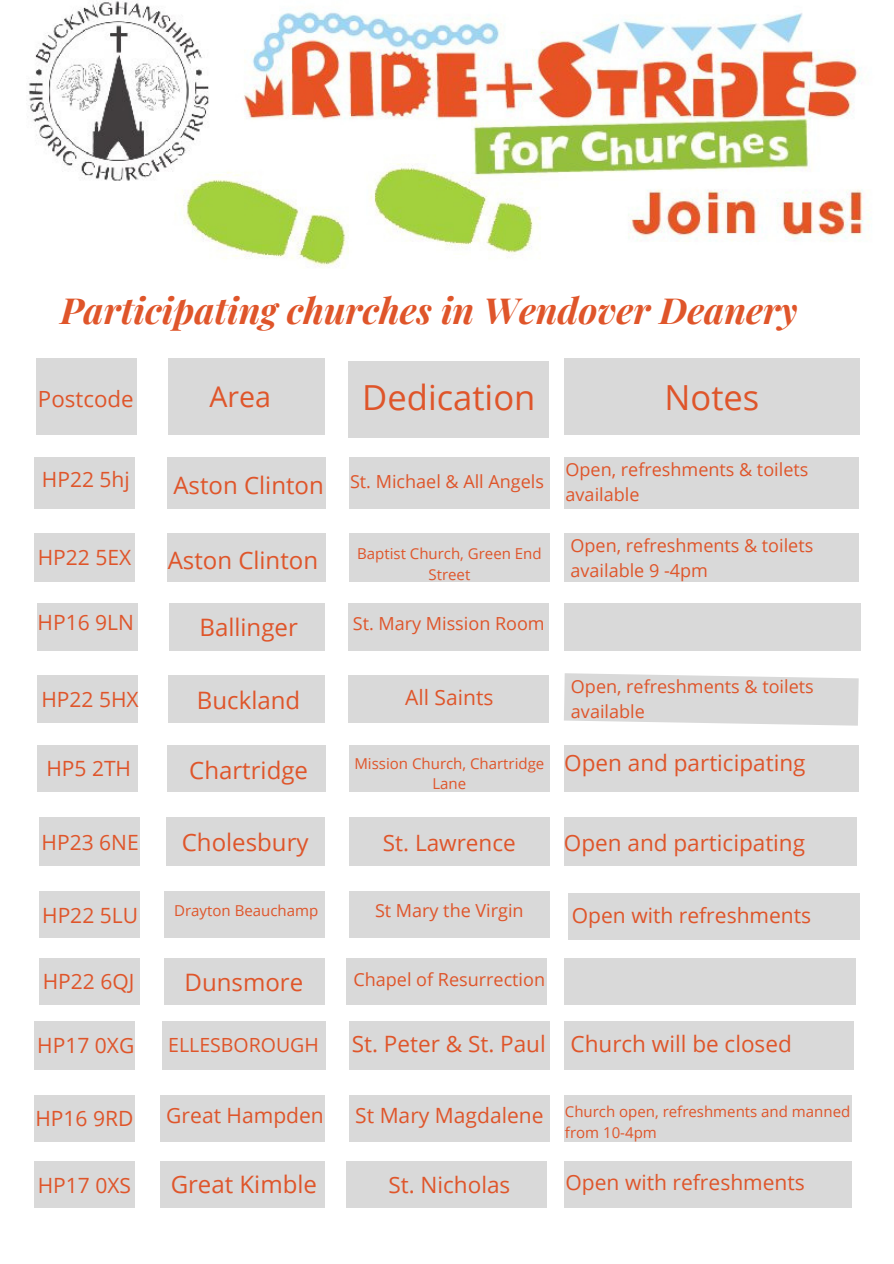
<style>
.page{position:relative;width:894px;height:1264px;background:#fff}
.page>*{position:absolute;margin:0;border:0;box-sizing:border-box;transform-origin:0 0}
.t1{font:italic 700 36px "Playfair Display";color:#df552a}
.t2{font:34.5px "Open Sans";color:#df552a}
.t3{font:28.5px "Open Sans";color:#df552a}
.t4{font:24px "Open Sans";color:#df552a}
.t5{font:22.5px "Open Sans";color:#df552a}
.t6{font:22.35px "Open Sans";color:#df552a}
.t7{font:21px "Open Sans";color:#df552a}
.t8{font:19.5px "Open Sans";color:#df552a}
.t9{font:18px/24.8px "Open Sans";color:#df552a}
.t10{font:15px/20.2px "Open Sans";color:#df552a;text-align:center}
</style>
<div class="page">
<img style="left:28px;top:1px;width:842px;height:266px">
<div style="left:36px;top:358px;width:100px;height:77px;background:#d9d9d9"></div>
<div style="left:168px;top:358px;width:157px;height:77px;background:#d9d9d9"></div>
<div style="left:348px;top:361px;width:200px;height:77px;background:#d9d9d9"></div>
<div style="left:564px;top:358px;width:295px;height:77px;background:#d9d9d9"></div>
<div style="left:35px;top:1021px;width:100px;height:48px;background:#d9d9d9"></div>
<div style="left:162px;top:1021px;width:163px;height:48px;background:#d9d9d9"></div>
<div style="left:349px;top:1021px;width:200px;height:48px;background:#d9d9d9"></div>
<div style="left:564px;top:1021px;width:289px;height:48px;background:#d9d9d9"></div>
<div style="left:35px;top:1095px;width:100px;height:46px;background:#d9d9d9"></div>
<div style="left:160px;top:1095px;width:165px;height:46px;background:#d9d9d9"></div>
<div style="left:349px;top:1095px;width:200px;height:46px;background:#d9d9d9"></div>
<div style="left:564px;top:1095px;width:287px;height:46px;background:#d9d9d9"></div>
<div style="left:35px;top:1161px;width:100px;height:46px;background:#d9d9d9"></div>
<div style="left:160px;top:1161px;width:165px;height:46px;background:#d9d9d9"></div>
<div style="left:346px;top:1161px;width:201px;height:46px;background:#d9d9d9"></div>
<div style="left:564px;top:1161px;width:287px;height:46px;background:#d9d9d9"></div>
<div style="left:35px;top:457px;width:100px;height:52px;background:#d9d9d9"></div>
<div style="left:167px;top:457px;width:159px;height:52px;background:#d9d9d9"></div>
<div style="left:349px;top:457px;width:200px;height:52px;background:#d9d9d9"></div>
<div style="left:564px;top:457px;width:294px;height:52px;background:#d9d9d9"></div>
<div style="left:35px;top:533px;width:100px;height:48px;background:#d9d9d9"></div>
<div style="left:167px;top:533px;width:159px;height:48px;background:#d9d9d9"></div>
<div style="left:349px;top:533px;width:200px;height:48px;background:#d9d9d9"></div>
<div style="left:564px;top:533px;width:294px;height:48px;background:#d9d9d9"></div>
<div style="left:37px;top:603px;width:101px;height:47px;background:#d9d9d9"></div>
<div style="left:170px;top:603px;width:155px;height:47px;background:#d9d9d9"></div>
<div style="left:348px;top:603px;width:200px;height:47px;background:#d9d9d9"></div>
<div style="left:564px;top:603px;width:296px;height:47px;background:#d9d9d9"></div>
<div style="left:37px;top:675px;width:101px;height:48px;background:#d9d9d9"></div>
<div style="left:168px;top:675px;width:157px;height:48px;background:#d9d9d9"></div>
<div style="left:348px;top:675px;width:200px;height:48px;background:#d9d9d9"></div>
<svg style="left:564px;top:673px;width:294px;height:52px;background:#dcdcdc"></svg>
<div style="left:37px;top:745px;width:101px;height:46px;background:#d9d9d9"></div>
<div style="left:167px;top:745px;width:159px;height:46px;background:#d9d9d9"></div>
<div style="left:349px;top:745px;width:200px;height:46px;background:#d9d9d9"></div>
<div style="left:564px;top:745px;width:294px;height:46px;background:#d9d9d9"></div>
<div style="left:39px;top:817px;width:100px;height:48px;background:#d9d9d9"></div>
<div style="left:166px;top:817px;width:159px;height:48px;background:#d9d9d9"></div>
<div style="left:349px;top:817px;width:200px;height:48px;background:#d9d9d9"></div>
<div style="left:564px;top:817px;width:293px;height:48px;background:#d9d9d9"></div>
<div style="left:39px;top:891px;width:100px;height:46px;background:#d9d9d9"></div>
<div style="left:165px;top:891px;width:160px;height:46px;background:#d9d9d9"></div>
<div style="left:349px;top:891px;width:200px;height:46px;background:#d9d9d9"></div>
<div style="left:568px;top:893px;width:292px;height:46px;background:#d9d9d9"></div>
<div style="left:39px;top:958px;width:100px;height:46px;background:#d9d9d9"></div>
<div style="left:165px;top:958px;width:160px;height:46px;background:#d9d9d9"></div>
<div style="left:346px;top:958px;width:201px;height:46px;background:#d9d9d9"></div>
<div style="left:564px;top:958px;width:291px;height:46px;background:#d9d9d9"></div>
<p class="t1" style="left:60px;top:285px;width:738px">Participating churches in Wendover Deanery</p>
<p class="t6" style="left:38px;top:383px;width:97px">Postcode</p>
<p class="t3" style="left:209px;top:376px;width:63px">Area</p>
<p class="t2" style="left:362px;top:373px;width:174px">Dedication</p>
<p class="t2" style="left:664px;top:373px;width:96px">Notes</p>
<p class="t7" style="left:42px;top:465px;width:89px">HP22 5hj</p>
<p class="t4" style="left:173px;top:468px;width:152px">Aston Clinton</p>
<p class="t9" style="left:350px;top:469px;width:195px">St. Michael &amp; All Angels</p>
<p class="t7" style="left:38px;top:543px;width:95px">HP22 5EX</p>
<p class="t4" style="left:168px;top:543px;width:152px">Aston Clinton</p>
<p class="t10" style="left:357px;top:543px;width:186px">Baptist Church, Green End<br>Street</p>
<p class="t7" style="left:38px;top:608px;width:98px">HP16 9LN</p>
<p class="t9" style="left:353px;top:611px;width:193px">St. Mary Mission Room</p>
<p class="t4" style="left:199px;top:610px;width:100px">Ballinger</p>
<p class="t7" style="left:41px;top:685px;width:99px">HP22 5HX</p>
<p class="t4" style="left:197px;top:683px;width:105px">Buckland</p>
<p class="t7" style="left:405px;top:683px;width:90px">All Saints</p>
<p class="t7" style="left:46px;top:753px;width:86px">HP5 2TH</p>
<p class="t4" style="left:189px;top:753px;width:120px">Chartridge</p>
<p class="t10" style="left:354px;top:753px;width:191px">Mission Church, Chartridge<br>Lane</p>
<p class="t7" style="left:41px;top:827px;width:99px">HP23 6NE</p>
<p class="t4" style="left:182px;top:825px;width:128px">Cholesbury</p>
<p class="t5" style="left:383px;top:826px;width:134px">St. Lawrence</p>
<p class="t7" style="left:42px;top:900px;width:97px">HP22 5LU</p>
<p class="t10" style="left:174px;top:900px;width:145px">Drayton Beauchamp</p>
<p class="t9" style="left:375px;top:898px;width:150px">St Mary the Virgin</p>
<p class="t7" style="left:43px;top:966px;width:93px">HP22 6QJ</p>
<p class="t4" style="left:184px;top:965px;width:120px">Dunsmore</p>
<p class="t9" style="left:353px;top:966px;width:193px">Chapel of Resurrection</p>
<p class="t7" style="left:37px;top:1030px;width:99px">HP17 0XG</p>
<p class="t8" style="left:168px;top:1031px;width:152px">ELLESBOROUGH</p>
<p class="t5" style="left:351px;top:1028px;width:195px">St. Peter &amp; St. Paul</p>
<p class="t7" style="left:35px;top:1103px;width:99px">HP16 9RD</p>
<p class="t7" style="left:166px;top:1100px;width:159px">Great Hampden</p>
<p class="t7" style="left:355px;top:1100px;width:190px">St Mary Magdalene</p>
<p class="t7" style="left:38px;top:1170px;width:95px">HP17 0XS</p>
<p class="t4" style="left:171px;top:1167px;width:148px">Great Kimble</p>
<p class="t5" style="left:388px;top:1168px;width:123px">St. Nicholas</p>
<p class="t9" style="left:565px;top:456px;width:244px">Open, refreshments &amp; toilets available</p>
<p class="t9" style="left:570px;top:532px;width:244px">Open, refreshments &amp; toilets available 9 -4pm</p>
<p class="t9" style="left:570px;top:673px;width:244px">Open, refreshments &amp; toilets available</p>
<p class="t5" style="left:564px;top:746px;width:243px">Open and participating</p>
<p class="t5" style="left:563px;top:826px;width:243px">Open and participating</p>
<p class="t7" style="left:571px;top:900px;width:241px">Open with refreshments</p>
<p class="t5" style="left:570px;top:1028px;width:223px">Church will be closed</p>
<p class="t10" style="left:564px;top:1101px;width:287px;text-align:left">Church open, refreshments and manned from 10-4pm</p>
<p class="t7" style="left:565px;top:1167px;width:241px">Open with refreshments</p>
</div>
